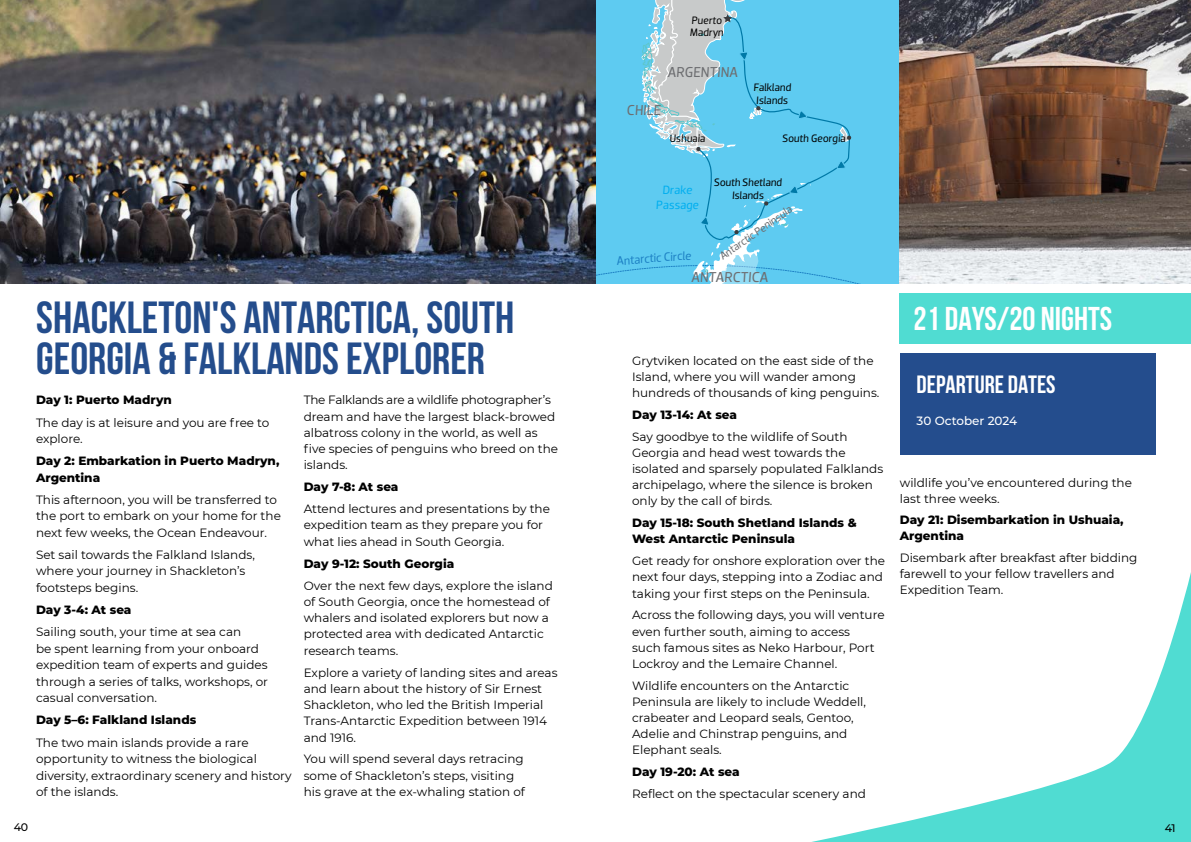
<style>
.page{position:relative;width:1191px;height:842px;background:#fff}
.page>*{position:absolute;margin:0;border:0;box-sizing:border-box;transform-origin:0 0}
.t1{font:700 45px/40.9px "Bebas Neue";color:#244d8c}
.t2{font:700 33px "Bebas Neue";color:#fff}
.t3{font:700 25px "Bebas Neue";color:#fff}
.t4{font:italic 14.6px "Dobra";color:#6d6e71}
.t5{font:italic 12.2px/14.7px "Dobra";letter-spacing:-.005em;color:#00aeef;text-align:center}
.t6{font:italic 12.2px "Dobra";color:#1d81c4}
.t7{font:12px/16.2px "Montserrat";color:#000}
.t8{font:800 12px/16.5px "Montserrat";color:#000}
.t9{font:500 12px "Montserrat";color:#fff}
.t10{font:italic 11px/13.1px "Dobra";letter-spacing:-.005em;color:#000}
.t11{font:italic 11px "Dobra";color:#6d6e71}
.t12{font:500 11px "Montserrat";color:#000}
</style>
<div class="page">
<img style="left:0;top:0;width:595px;height:283px">
<img style="left:899px;top:0;width:292px;height:283px">
<div style="left:899px;top:293px;width:292px;height:51px;background:#50dcd2"></div>
<div style="left:899px;top:353px;width:256px;height:102px;background:#244d8d"></div>
<svg style="left:812px;top:572px;width:379px;height:270px"></svg>
<svg style="left:595px;top:0;width:304px;height:283px"></svg>
<p class="t10" style="left:690px;top:14px;width:35px;line-height:11.9px">Puerto<br>Madryn</p>
<p class="t4" style="left:667px;top:63px;width:72px">ARGENTINA</p>
<p class="t4" style="left:626px;top:101px;width:36px">CHILE</p>
<p class="t10" style="left:753px;top:81px;width:39px">Falkland<br>Islands</p>
<p class="t10" style="left:669px;top:132px;width:37px">Ushuaia</p>
<p class="t10" style="left:782px;top:132px;width:65px">South Georgia</p>
<p class="t10" style="left:714px;top:175px;width:70px;text-align:center">South Shetland<br>Islands</p>
<p class="t5" style="left:656px;top:183px;width:44px">Drake<br>Passage</p>
<p class="t11" style="left:717px;top:252px;width:87px;rotate:-35deg">Antarctic Peninsula</p>
<p class="t6" style="left:633px;top:252px;width:24px;rotate:-5deg">arcti</p>
<h1 class="t1" style="left:36px;top:296px;width:479px">SHACKLETON'S ANTARCTICA, SOUTH<br>GEORGIA &amp; FALKLANDS EXPLORER</h1>
<p class="t8" style="left:36px;top:391px;width:137px">Day 1: Puerto Madryn</p>
<p class="t7" style="left:36px;top:414px;width:235px;line-height:16.5px">The day is at leisure and you are free to explore.</p>
<p class="t8" style="left:36px;top:452px;width:245px">Day 2: Embarkation in Puerto Madryn,<br>Argentina</p>
<p class="t7" style="left:36px;top:491px;width:246px;line-height:16.5px">This afternoon, you will be transferred to the port to embark on your home for the next few weeks, the Ocean Endeavour.</p>
<p class="t7" style="left:36px;top:546px;width:220px;line-height:16.5px">Set sail towards the Falkland Islands, where your journey in Shackleton’s footsteps begins.</p>
<p class="t8" style="left:36px;top:601px;width:97px">Day 3-4: At sea</p>
<p class="t7" style="left:36px;top:623px;width:233px;line-height:16.5px">Sailing south, your time at sea can<br>be spent learning from your onboard expedition team of experts and guides through a series of talks, workshops, or casual conversation.</p>
<p class="t8" style="left:36px;top:711px;width:162px">Day 5–6: Falkland Islands</p>
<p class="t7" style="left:36px;top:733px;width:257px;line-height:16.5px">The two main islands provide a rare opportunity to witness the biological diversity, extraordinary scenery and history of the islands.</p>
<p class="t7" style="left:304px;top:392px;width:256px">The Falklands are a wildlife photographer’s dream and have the largest black-browed albatross colony in the world, as well as five species of penguins who breed on the islands.</p>
<p class="t8" style="left:304px;top:478px;width:96px">Day 7-8: At sea</p>
<p class="t7" style="left:304px;top:500px;width:248px">Attend lectures and presentations by the expedition team as they prepare you for what lies ahead in South Georgia.</p>
<p class="t8" style="left:304px;top:554px;width:152px">Day 9-12: South Georgia</p>
<p class="t7" style="left:304px;top:577px;width:251px">Over the next few days, explore the island of South Georgia, once the homestead of whalers and isolated explorers but now a protected area with dedicated Antarctic research teams.</p>
<p class="t7" style="left:304px;top:664px;width:255px">Explore a variety of landing sites and areas and learn about the history of Sir Ernest Shackleton, who led the British Imperial Trans-Antarctic Expedition between 1914 and 1916.</p>
<p class="t7" style="left:304px;top:751px;width:223px">You will spend several days retracing some of Shackleton’s steps, visiting his grave at the ex-whaling station of</p>
<p class="t4" style="left:691px;top:269px;width:79px">ANTARCTICA</p>
<p class="t7" style="left:632px;top:352px;width:249px">Grytviken located on the east side of the<br>Island, where you will wander among hundreds of thousands of king penguins.</p>
<p class="t8" style="left:632px;top:406px;width:106px">Day 13-14: At sea</p>
<p class="t7" style="left:632px;top:428px;width:253px">Say goodbye to the wildlife of South Georgia and head west towards the isolated and sparsely populated Falklands archipelago, where the silence is broken only by the call of birds.</p>
<p class="t8" style="left:632px;top:514px;width:226px;line-height:16.2px">Day 15-18: South Shetland Islands &amp;<br>West Antarctic Peninsula</p>
<p class="t7" style="left:632px;top:552px;width:255px">Get ready for onshore exploration over the next four days, stepping into a Zodiac and taking your first steps on the Peninsula.</p>
<p class="t7" style="left:632px;top:606px;width:254px">Across the following days, you will venture even further south, aiming to access<br>such famous sites as Neko Harbour, Port Lockroy and the Lemaire Channel.</p>
<p class="t7" style="left:632px;top:677px;width:235px">Wildlife encounters on the Antarctic Peninsula are likely to include Weddell, crabeater and Leopard seals, Gentoo, Adelie and Chinstrap penguins, and Elephant seals.</p>
<p class="t8" style="left:632px;top:763px;width:109px">Day 19-20: At sea</p>
<p class="t7" style="left:632px;top:785px;width:235px">Reflect on the spectacular scenery and</p>
<h2 class="t2" style="left:913px;top:300px;width:200px">21 DAYS/20 NIGHTS</h2>
<h3 class="t3" style="left:916px;top:370px;width:140px">DEPARTURE DATES</h3>
<p class="t9" style="left:916px;top:412px;width:102px">30 October 2024</p>
<p class="t7" style="left:899px;top:474px;width:234px">wildlife you’ve encountered during the last three weeks.</p>
<p class="t8" style="left:899px;top:511px;width:225px;line-height:16px">Day 21: Disembarkation in Ushuaia,<br>Argentina</p>
<p class="t7" style="left:899px;top:549px;width:239px">Disembark after breakfast after bidding farewell to your fellow travellers and<br>Expedition Team.</p>
<p class="t12" style="left:14px;top:819px;width:16px">40</p>
<p class="t12" style="left:1164px;top:820px;width:12px">41</p>
</div>
